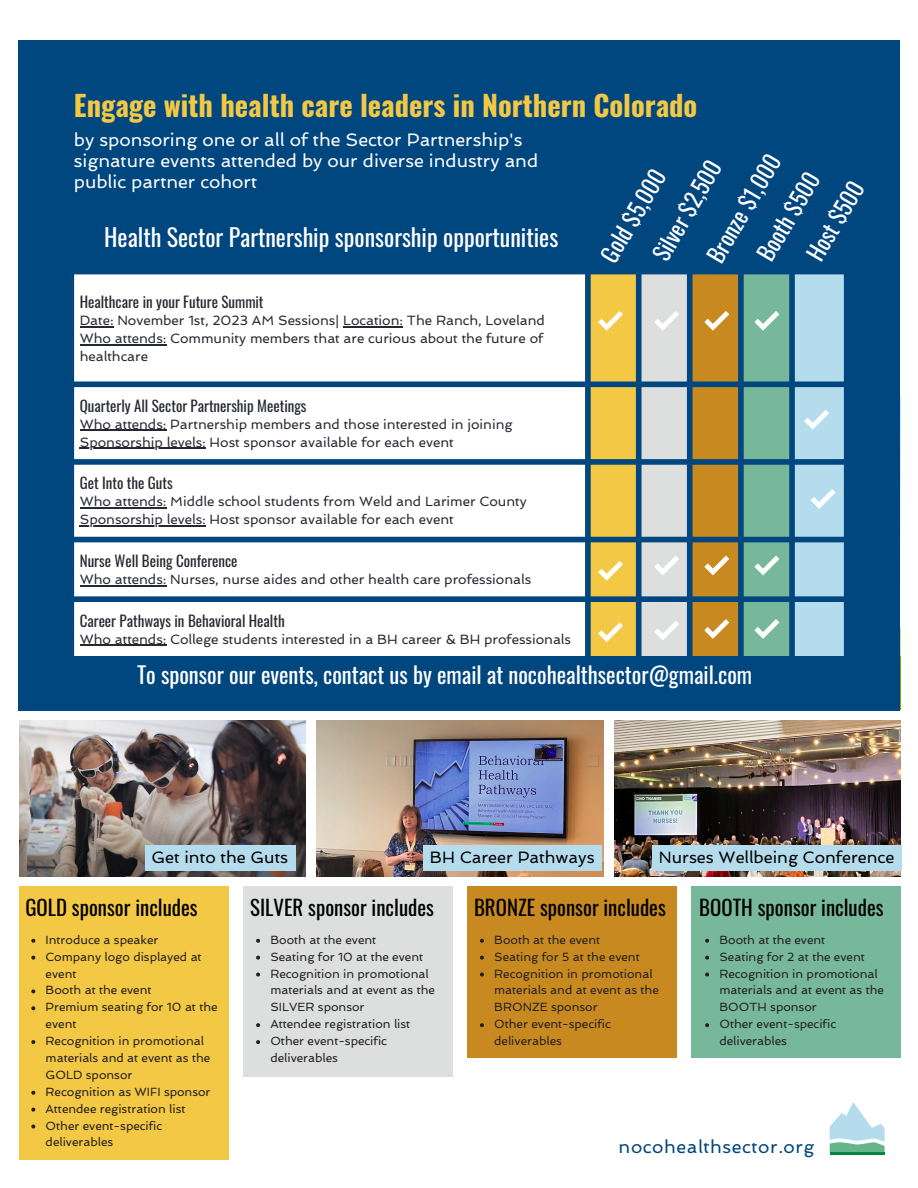
<style>
.page{position:relative;width:918px;height:1188px;background:#fff}
.page>*{position:absolute;margin:0;border:0;box-sizing:border-box;transform-origin:0 0}
.t1{font:700 28.5px "Oswald";color:#f3c844}
.t2{font:24px "Oswald";color:#fff}
.t3{font:22.5px "Oswald";color:#fff}
.t4{font:20.85px "Oswald";color:#000}
.t5{font:18px/21.3px "Spinnaker";color:#fff}
.t6{font:18px "Spinnaker";letter-spacing:.035em;color:#00467f}
.t7{font:16.5px "Spinnaker";color:#000}
.t8{font:15px "Oswald";color:#272932}
.t9{font:13.5px/18px "Spinnaker";color:#272932}
.t10{font:11.85px/17px "Spinnaker";color:#231f20}
</style>
<div class="page">
<img style="left:20px;top:720px;width:285px;height:157px">
<img style="left:317px;top:720px;width:286px;height:157px">
<img style="left:615px;top:720px;width:285px;height:157px">
<div style="left:18px;top:40px;width:882px;height:671px;background:#00467f"></div>
<svg style="left:74px;top:274px;width:511px;height:382px;background:#eef3f6"></svg>
<hr style="left:80px;top:326px;width:34px;height:1px;background:#272932">
<hr style="left:343px;top:326px;width:60px;height:1px;background:#272932">
<hr style="left:80px;top:344px;width:86px;height:1px;background:#272932">
<hr style="left:80px;top:430px;width:86px;height:1px;background:#272932">
<hr style="left:80px;top:448px;width:126px;height:1px;background:#272932">
<hr style="left:80px;top:507px;width:86px;height:2px;background:#272932">
<hr style="left:80px;top:525px;width:126px;height:2px;background:#272932">
<hr style="left:80px;top:585px;width:86px;height:1px;background:#272932">
<hr style="left:80px;top:645px;width:86px;height:1px;background:#272932">
<svg style="left:795px;top:274px;width:49px;height:382px;background:#aad3e6"></svg>
<svg style="left:591px;top:274px;width:45px;height:382px;background:#e4c14c"></svg>
<svg style="left:642px;top:274px;width:45px;height:382px;background:#d0d6d9"></svg>
<svg style="left:693px;top:274px;width:45px;height:382px;background:#bd882a"></svg>
<svg style="left:744px;top:274px;width:45px;height:382px;background:#72b29a"></svg>
<div style="left:20px;top:886px;width:209px;height:274px;background:#f3c844"></div>
<div style="left:244px;top:886px;width:209px;height:191px;background:#dddfde"></div>
<div style="left:467px;top:886px;width:210px;height:172px;background:#c88a20"></div>
<div style="left:691px;top:886px;width:210px;height:172px;background:#77b89a"></div>
<svg style="left:830px;top:1102px;width:55px;height:50px"></svg>
<hr style="left:830px;top:1153px;width:55px;height:2px;background:#018543">
<hr style="left:830px;top:1152px;width:55px;height:1px;background:#018543">
<svg style="left:31px;top:939px;width:4px;height:4px"></svg>
<svg style="left:31px;top:956px;width:4px;height:4px"></svg>
<svg style="left:31px;top:989px;width:4px;height:4px"></svg>
<svg style="left:31px;top:1006px;width:4px;height:4px"></svg>
<svg style="left:31px;top:1040px;width:4px;height:4px"></svg>
<svg style="left:31px;top:1091px;width:4px;height:4px"></svg>
<svg style="left:31px;top:1108px;width:4px;height:4px"></svg>
<svg style="left:31px;top:1125px;width:4px;height:4px"></svg>
<svg style="left:256px;top:939px;width:4px;height:4px"></svg>
<svg style="left:256px;top:956px;width:4px;height:4px"></svg>
<svg style="left:256px;top:973px;width:4px;height:4px"></svg>
<svg style="left:256px;top:1023px;width:4px;height:4px"></svg>
<svg style="left:256px;top:1040px;width:4px;height:4px"></svg>
<svg style="left:480px;top:939px;width:4px;height:4px"></svg>
<svg style="left:480px;top:956px;width:4px;height:4px"></svg>
<svg style="left:480px;top:973px;width:4px;height:4px"></svg>
<svg style="left:480px;top:1023px;width:4px;height:4px"></svg>
<svg style="left:705px;top:939px;width:4px;height:4px"></svg>
<svg style="left:705px;top:956px;width:4px;height:4px"></svg>
<svg style="left:705px;top:973px;width:4px;height:4px"></svg>
<svg style="left:705px;top:1023px;width:4px;height:4px"></svg>
<div style="left:145px;top:845px;width:150px;height:25px;background:#b4dced"></div>
<div style="left:423px;top:845px;width:179px;height:25px;background:#b4dced"></div>
<div style="left:652px;top:845px;width:249px;height:25px;background:#b4dced"></div>
<p class="t1" style="left:74px;top:83px;width:625px">Engage with health care leaders in Northern Colorado</p>
<p class="t5" style="left:74px;top:129px;width:466px">by sponsoring one or all of the Sector Partnership's signature events attended by our diverse industry and public partner cohort</p>
<p class="t2" style="left:104px;top:218px;width:456px">Health Sector Partnership sponsorship opportunities</p>
<p class="t3" style="left:699px;top:252px;width:122px;rotate:-60deg">Bronze $1,000</p>
<p class="t3" style="left:644px;top:250px;width:113px;rotate:-60deg">Silver $2,500</p>
<p class="t3" style="left:592px;top:252px;width:104px;rotate:-60deg">Gold $5,000</p>
<p class="t3" style="left:749px;top:250px;width:100px;rotate:-60deg">Booth $500</p>
<p class="t3" style="left:798px;top:250px;width:89px;rotate:-60deg">Host $500</p>
<p class="t8" style="left:80px;top:290px;width:185px">Healthcare in your Future Summit</p>
<p class="t9" style="left:80px;top:311px;width:467px">Date: November 1st, 2023 AM Sessions| Location: The Ranch, Loveland</p>
<p class="t9" style="left:80px;top:329px;width:465px">Who attends: Community members that are curious about the future of healthcare</p>
<p class="t8" style="left:80px;top:394px;width:228px">Quarterly All Sector Partnership Meetings</p>
<p class="t9" style="left:80px;top:415px;width:434px">Who attends: Partnership members and those interested in joining</p>
<p class="t9" style="left:80px;top:433px;width:375px">Sponsorship levels: Host sponsor available for each event</p>
<p class="t8" style="left:80px;top:472px;width:94px">Get Into the Guts</p>
<p class="t9" style="left:80px;top:493px;width:448px">Who attends: Middle school students from Weld and Larimer County</p>
<p class="t9" style="left:80px;top:511px;width:375px">Sponsorship levels: Host sponsor available for each event</p>
<p class="t8" style="left:80px;top:549px;width:159px">Nurse Well Being Conference</p>
<p class="t9" style="left:80px;top:570px;width:453px">Who attends: Nurses, nurse aides and other health care professionals</p>
<p class="t8" style="left:80px;top:609px;width:206px">Career Pathways in Behavioral Health</p>
<p class="t9" style="left:80px;top:630px;width:493px">Who attends: College students interested in a BH career &amp; BH professionals</p>
<p class="t3" style="left:137px;top:657px;width:617px">To sponsor our events, contact us by email at nocohealthsector@gmail.com</p>
<p class="t7" style="left:152px;top:847px;width:138px">Get into the Guts</p>
<p class="t7" style="left:430px;top:847px;width:167px">BH Career Pathways</p>
<p class="t7" style="left:659px;top:847px;width:237px">Nurses Wellbeing Conference</p>
<p class="t4" style="left:25px;top:891px;width:174px">GOLD sponsor includes</p>
<p class="t10" style="left:46px;top:931px;width:114px">Introduce a speaker</p>
<p class="t10" style="left:46px;top:948px;width:158px">Company logo displayed at event</p>
<p class="t10" style="left:46px;top:982px;width:107px">Booth at the event</p>
<p class="t10" style="left:46px;top:999px;width:174px">Premium seating for 10 at the event</p>
<p class="t10" style="left:46px;top:1032px;width:166px">Recognition in promotional materials and at event as the<br>GOLD sponsor</p>
<p class="t10" style="left:46px;top:1083px;width:166px">Recognition as WIFI sponsor</p>
<p class="t10" style="left:46px;top:1100px;width:141px">Attendee registration list</p>
<p class="t10" style="left:46px;top:1117px;width:118px">Other event-specific deliverables</p>
<p class="t4" style="left:250px;top:891px;width:185px">SILVER sponsor includes</p>
<p class="t10" style="left:270px;top:931px;width:107px">Booth at the event</p>
<p class="t10" style="left:270px;top:948px;width:154px">Seating for 10 at the event</p>
<p class="t10" style="left:270px;top:965px;width:166px">Recognition in promotional materials and at event as the<br>SILVER sponsor</p>
<p class="t10" style="left:270px;top:1016px;width:141px">Attendee registration list</p>
<p class="t10" style="left:270px;top:1032px;width:118px">Other event-specific deliverables</p>
<p class="t4" style="left:474px;top:891px;width:193px">BRONZE sponsor includes</p>
<p class="t10" style="left:494px;top:931px;width:107px">Booth at the event</p>
<p class="t10" style="left:494px;top:948px;width:147px">Seating for 5 at the event</p>
<p class="t10" style="left:494px;top:965px;width:166px">Recognition in promotional materials and at event as the<br>BRONZE sponsor</p>
<p class="t10" style="left:494px;top:1016px;width:118px">Other event-specific deliverables</p>
<p class="t4" style="left:699px;top:891px;width:186px">BOOTH sponsor includes</p>
<p class="t10" style="left:719px;top:931px;width:107px">Booth at the event</p>
<p class="t10" style="left:719px;top:948px;width:147px">Seating for 2 at the event</p>
<p class="t10" style="left:719px;top:965px;width:166px">Recognition in promotional materials and at event as the<br>BOOTH sponsor</p>
<p class="t10" style="left:719px;top:1016px;width:118px">Other event-specific deliverables</p>
<p class="t6" style="left:619px;top:1136px;width:197px">nocohealthsector.org</p>
</div>
